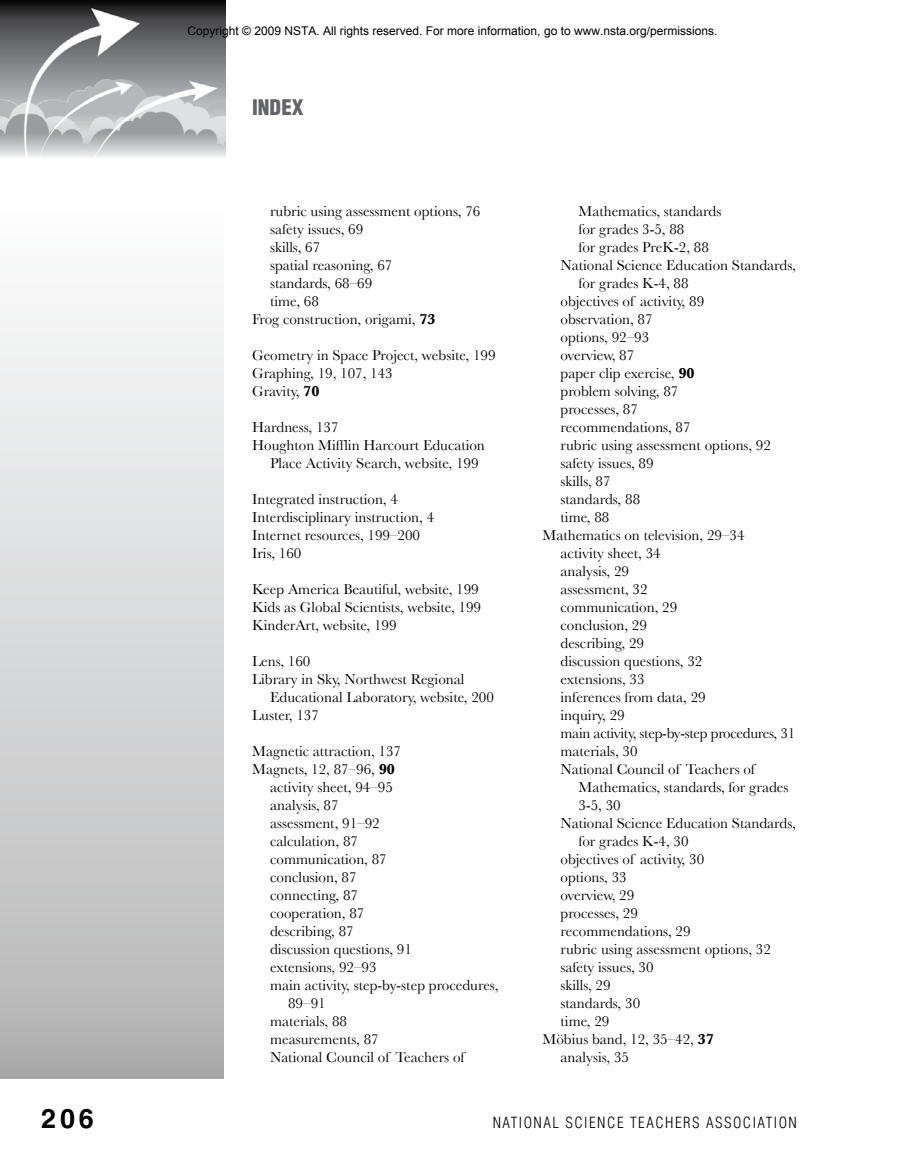
<style>
.page{position:relative;width:905px;height:1175px;background:#fff}
.page>*{position:absolute;margin:0;border:0;box-sizing:border-box;transform-origin:0 0}
.t1{font:700 27px "Helvetica";color:#000}
.t2{font:900 condensed 21px "Helvetica";color:#636467}
.t3{font:15px/18px "Baskerville";color:#000}
.t4{font:15px "Baskerville";letter-spacing:-.02em;color:#000}
.t5{font:300 condensed 15px "Helvetica";letter-spacing:.1em;color:#000}
.t6{font:12px "Arial";color:#000}
.s1{font-weight:700}
</style>
<div class="page">
<div style="left:0;top:204px;width:224px;height:874px;background:linear-gradient(to bottom,#feffff,#b3b3b4)"></div>
<img style="left:0;top:0;width:225px;height:157px">
<p class="t6" style="left:187px;top:23px;width:531px">Copyright © 2009 NSTA. All rights reserved. For more information, go to www.nsta.org/permissions.</p>
<h2 class="t2" style="left:252px;top:94px;width:53px">InDEX</h2>
<p class="t3" style="left:270px;top:202px;width:212px">rubric using assessment options, 76</p>
<p class="t3" style="left:270px;top:220px;width:95px">safety issues, 69</p>
<p class="t3" style="left:270px;top:238px;width:52px">skills, 67</p>
<p class="t3" style="left:270px;top:256px;width:124px">spatial reasoning, 67</p>
<p class="t3" style="left:270px;top:274px;width:104px">standards, 68–69</p>
<p class="t3" style="left:270px;top:292px;width:50px">time, 68</p>
<p class="t3" style="left:252px;top:310px;width:185px">Frog construction, origami, <span class="s1">73</span></p>
<p class="t3" style="left:252px;top:346px;width:245px">Geometry in Space Project, website, 199<br>Graphing, 19, 107, 143<br>Gravity, <span class="s1">70</span></p>
<p class="t3" style="left:252px;top:418px;width:88px">Hardness, 137</p>
<p class="t3" style="left:252px;top:436px;width:234px">Houghton Mifflin Harcourt Education</p>
<p class="t3" style="left:270px;top:454px;width:210px">Place Activity Search, website, 199</p>
<p class="t3" style="left:252px;top:490px;width:184px">Integrated instruction, 4<br>Interdisciplinary instruction, 4<br>Internet resources, 199–200<br>Iris, 160</p>
<p class="t3" style="left:252px;top:580px;width:230px">Keep America Beautiful, website, 199<br>Kids as Global Scientists, website, 199<br>KinderArt, website, 199</p>
<p class="t3" style="left:252px;top:652px;width:60px">Lens, 160</p>
<p class="t3" style="left:252px;top:670px;width:214px">Library in Sky, Northwest Regional</p>
<p class="t3" style="left:270px;top:688px;width:225px">Educational Laboratory, website, 200</p>
<p class="t3" style="left:252px;top:706px;width:68px">Luster, 137</p>
<p class="t3" style="left:252px;top:742px;width:150px">Magnetic attraction, 137</p>
<p class="t3" style="left:252px;top:760px;width:144px">Magnets, 12, 87–96, <span class="s1">90</span></p>
<p class="t3" style="left:270px;top:778px;width:124px">activity sheet, 94–95</p>
<p class="t3" style="left:270px;top:796px;width:70px">analysis, 87</p>
<p class="t3" style="left:270px;top:814px;width:111px">assessment, 91–92</p>
<p class="t3" style="left:270px;top:832px;width:89px">calculation, 87</p>
<p class="t3" style="left:270px;top:850px;width:118px">communication, 87</p>
<p class="t3" style="left:270px;top:868px;width:88px">conclusion, 87</p>
<p class="t3" style="left:270px;top:886px;width:89px">connecting, 87</p>
<p class="t3" style="left:270px;top:904px;width:96px">cooperation, 87</p>
<p class="t3" style="left:270px;top:922px;width:85px">describing, 87</p>
<p class="t3" style="left:270px;top:940px;width:143px">discussion questions, 91</p>
<p class="t3" style="left:270px;top:958px;width:108px">extensions, 92–93</p>
<p class="t3" style="left:270px;top:976px;width:230px">main activity, step-by-step procedures,</p>
<p class="t3" style="left:288px;top:994px;width:39px">89–91</p>
<p class="t3" style="left:270px;top:1012px;width:78px">materials, 88</p>
<p class="t3" style="left:270px;top:1030px;width:110px">measurements, 87</p>
<p class="t3" style="left:270px;top:1048px;width:196px">National Council of Teachers of</p>
<p class="t3" style="left:578px;top:202px;width:144px">Mathematics, standards</p>
<p class="t3" style="left:578px;top:220px;width:107px">for grades 3-5, 88</p>
<p class="t3" style="left:578px;top:238px;width:132px">for grades PreK-2, 88</p>
<p class="t3" style="left:560px;top:256px;width:237px">National Science Education Standards,</p>
<p class="t3" style="left:578px;top:274px;width:111px">for grades K-4, 88</p>
<p class="t3" style="left:560px;top:292px;width:145px">objectives of activity, 89</p>
<p class="t3" style="left:560px;top:310px;width:94px">observation, 87</p>
<p class="t3" style="left:560px;top:328px;width:90px">options, 92–93</p>
<p class="t3" style="left:560px;top:346px;width:75px">overview, 87</p>
<p class="t3" style="left:560px;top:364px;width:136px">paper clip exercise, <span class="s1">90</span></p>
<p class="t3" style="left:560px;top:382px;width:119px">problem solving, 87</p>
<p class="t3" style="left:560px;top:400px;width:79px">processes, 87</p>
<p class="t3" style="left:560px;top:418px;width:131px">recommendations, 87</p>
<p class="t3" style="left:560px;top:436px;width:212px">rubric using assessment options, 92</p>
<p class="t3" style="left:560px;top:454px;width:95px">safety issues, 89</p>
<p class="t3" style="left:560px;top:472px;width:52px">skills, 87</p>
<p class="t3" style="left:560px;top:490px;width:81px">standards, 88</p>
<p class="t3" style="left:560px;top:508px;width:50px">time, 88</p>
<p class="t3" style="left:542px;top:526px;width:203px">Mathematics on television, 29–34</p>
<p class="t3" style="left:560px;top:544px;width:102px">activity sheet, 34</p>
<p class="t3" style="left:560px;top:562px;width:70px">analysis, 29</p>
<p class="t3" style="left:560px;top:580px;width:89px">assessment, 32</p>
<p class="t3" style="left:560px;top:598px;width:118px">communication, 29</p>
<p class="t3" style="left:560px;top:616px;width:88px">conclusion, 29</p>
<p class="t3" style="left:560px;top:634px;width:85px">describing, 29</p>
<p class="t3" style="left:560px;top:652px;width:143px">discussion questions, 32</p>
<p class="t3" style="left:560px;top:670px;width:85px">extensions, 33</p>
<p class="t3" style="left:560px;top:688px;width:147px">inferences from data, 29</p>
<p class="t3" style="left:560px;top:706px;width:66px">inquiry, 29</p>
<p class="t4" style="left:560px;top:724px;width:236px">main activity, step-by-step procedures, 31</p>
<p class="t3" style="left:560px;top:742px;width:78px">materials, 30</p>
<p class="t3" style="left:560px;top:760px;width:196px">National Council of Teachers of</p>
<p class="t3" style="left:578px;top:778px;width:211px">Mathematics, standards, for grades</p>
<p class="t3" style="left:578px;top:796px;width:44px">3-5, 30</p>
<p class="t3" style="left:560px;top:814px;width:237px">National Science Education Standards,</p>
<p class="t3" style="left:578px;top:832px;width:111px">for grades K-4, 30</p>
<p class="t3" style="left:560px;top:850px;width:145px">objectives of activity, 30</p>
<p class="t3" style="left:560px;top:868px;width:68px">options, 33</p>
<p class="t3" style="left:560px;top:886px;width:75px">overview, 29</p>
<p class="t3" style="left:560px;top:904px;width:79px">processes, 29</p>
<p class="t3" style="left:560px;top:922px;width:131px">recommendations, 29</p>
<p class="t3" style="left:560px;top:940px;width:212px">rubric using assessment options, 32</p>
<p class="t3" style="left:560px;top:958px;width:95px">safety issues, 30</p>
<p class="t3" style="left:560px;top:976px;width:52px">skills, 29</p>
<p class="t3" style="left:560px;top:994px;width:81px">standards, 30</p>
<p class="t3" style="left:560px;top:1012px;width:50px">time, 29</p>
<p class="t3" style="left:542px;top:1030px;width:173px">Möbius band, 12, 35–42, <span class="s1">37</span></p>
<p class="t3" style="left:560px;top:1048px;width:70px">analysis, 35</p>
<h1 class="t1" style="left:41px;top:1101px;width:54px">206</h1>
<p class="t5" style="left:492px;top:1113px;width:306px">NATIONAL SCIENCE TEACHERS ASSOCIATION</p>
</div>
